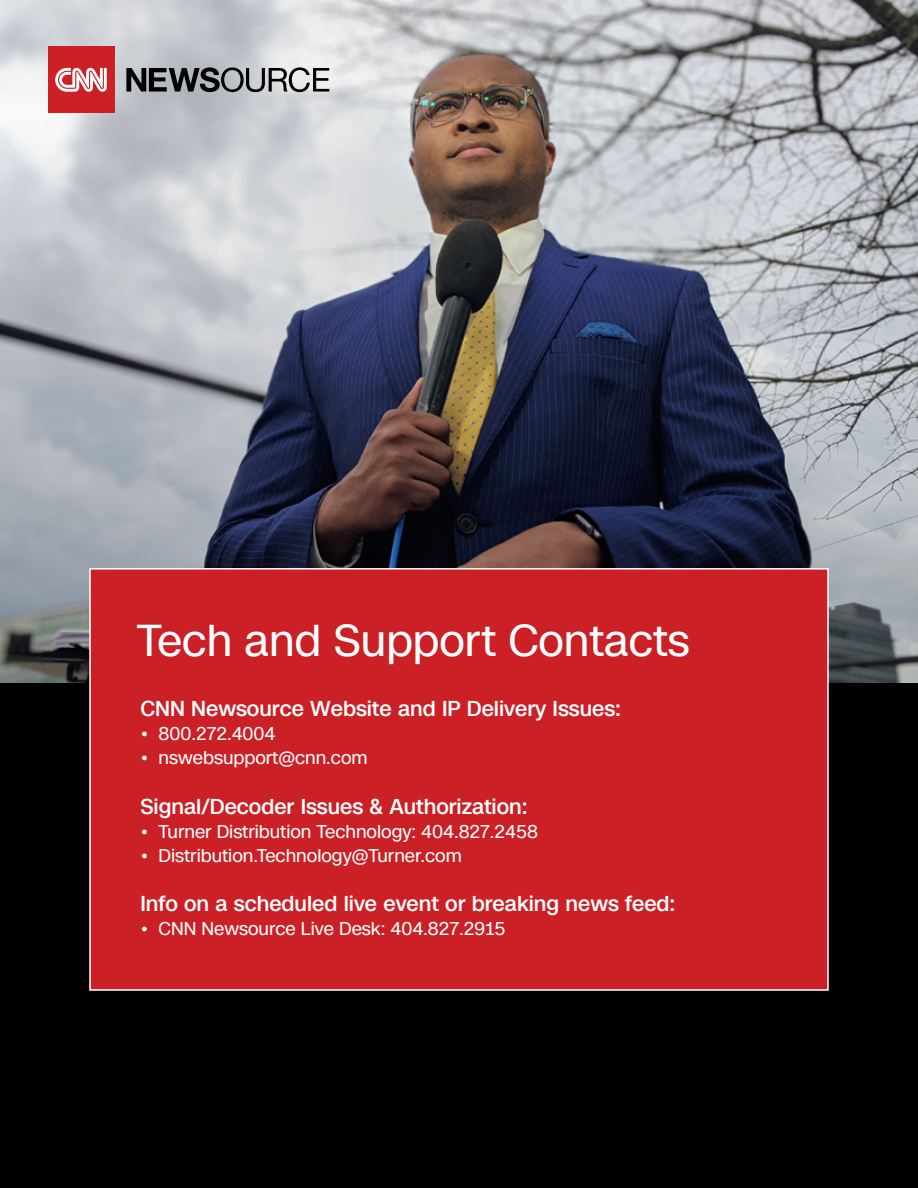
<style>
.page{position:relative;width:918px;height:1188px;background:#fff}
.page>*{position:absolute;margin:0;border:0;box-sizing:border-box;transform-origin:0 0}
.t1{font:43.5px "CNN Sans Display";color:#fff}
.t2{font:500 21px "CNN Sans Display";color:#fff}
.t3{font:18px "CNN Sans Display";color:#fff}
</style>
<div class="page">
<div style="left:0;top:680px;width:918px;height:508px;background:#000101"></div>
<img style="left:0;top:0;width:918px;height:683px">
<div style="left:89px;top:568px;width:740px;height:423px;background:#ca2026;border:2px solid #fff"></div>
<svg style="left:126px;top:67px;width:203px;height:25px;background:#757779"></svg>
<div style="left:49px;top:47px;width:66px;height:66px;background:#ca2026"></div>
<svg style="left:55px;top:67px;width:52px;height:25px"></svg>
<h1 class="t1" style="left:137px;top:614px;width:554px">Tech and Support Contacts</h1>
<p class="t2" style="left:140px;top:696px;width:482px">CNN Newsource Website and IP Delivery Issues:</p>
<p class="t3" style="left:140px;top:723px;width:136px">• 800.272.4004</p>
<p class="t3" style="left:140px;top:747px;width:229px">• nswebsupport@cnn.com</p>
<p class="t2" style="left:140px;top:794px;width:389px">Signal/Decoder Issues &amp; Authorization:</p>
<p class="t3" style="left:140px;top:821px;width:399px">• Turner Distribution Technology: 404.827.2458</p>
<p class="t3" style="left:140px;top:845px;width:323px">• Distribution.Technology@Turner.com</p>
<p class="t2" style="left:140px;top:891px;width:537px">Info on a scheduled live event or breaking news feed:</p>
<p class="t3" style="left:140px;top:918px;width:367px">• CNN Newsource Live Desk: 404.827.2915</p>
</div>
